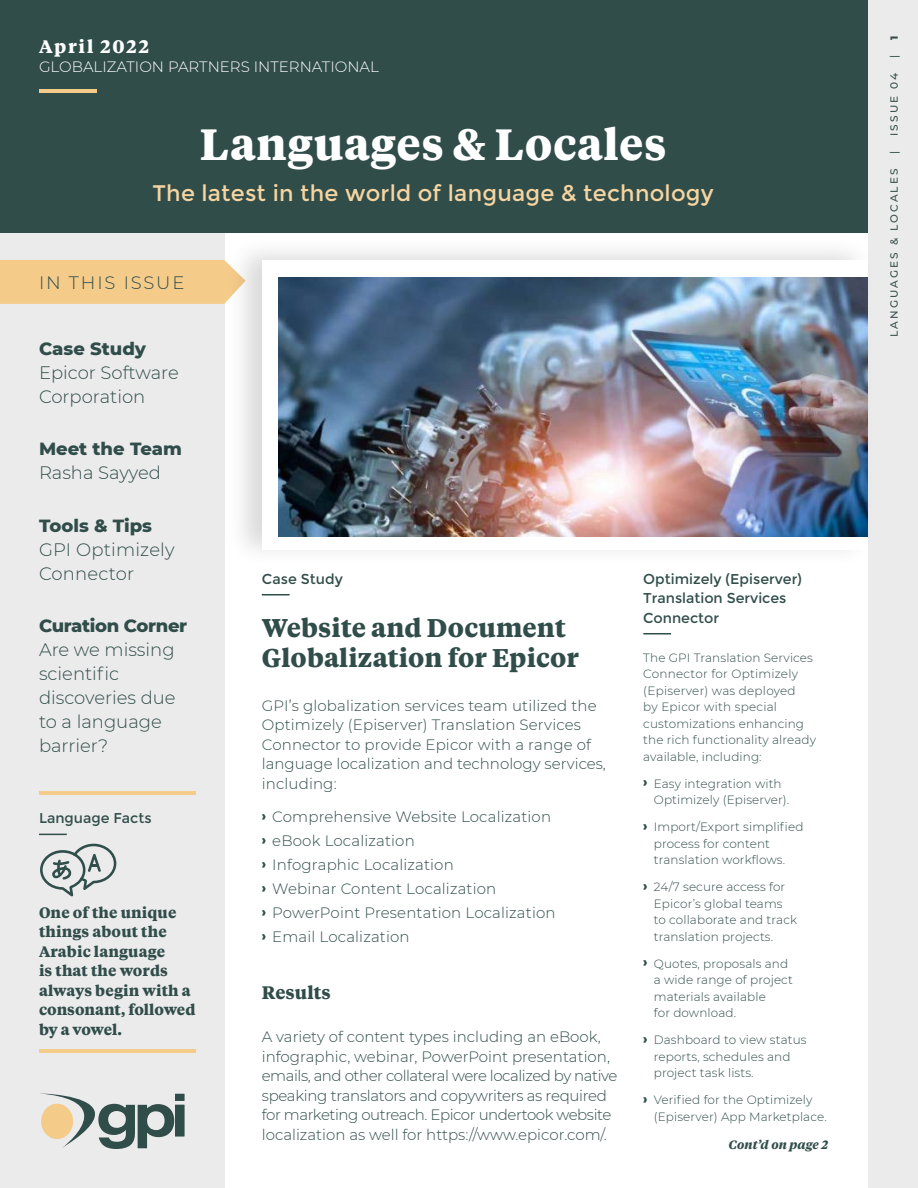
<style>
.page{position:relative;width:918px;height:1188px;background:#fff}
.page>*{position:absolute;margin:0;border:0;box-sizing:border-box;transform-origin:0 0}
.Header_01{font:700 43.5px "Tiempos Text";letter-spacing:.01em;color:#fff}
.Intro{font:700 25.5px/30.6px "Tiempos Text";letter-spacing:.005em;color:#304d4a}
.Header_01-2{font:22.5px "Montserrat";letter-spacing:.01em;color:#f7d5a1}
.Body{font:300 18px/24px "Montserrat";color:#304d4a}
.Body-2{font:800 18px/24px "Montserrat";color:#304d4a}
.Body-3{font:300 18px "Montserrat";letter-spacing:.1em;color:#304d4a}
.t1{font:700 18px "Tiempos Text";letter-spacing:.1em;color:#fff}
.Intro-2{font:700 18px "Tiempos Text";letter-spacing:.005em;color:#304d4a}
.Body-4{font:300 15px/19.5px "Montserrat";color:#304d4a}
.Body-5{font:300 15px/19.5px "Montserrat";letter-spacing:-.02em;color:#304d4a}
.Intro-3{font:700 15px/19.5px "Tiempos Text";letter-spacing:.01em;color:#304d4a}
.t2{font:300 15px "Montserrat";color:#fff}
.List{font:14.25px/19.5px "Montserrat";color:#304d4a}
.Lists-Bullet{font:300 12px/16.5px "Montserrat";letter-spacing:.01em;color:#304d4a}
.Lists-Bullet-2{font:italic 700 12px "Tiempos Text";color:#304d4a}
.t3{font:500 10.5px "Montserrat";letter-spacing:.2em;color:#354f4c}
.t4{font:800 10.5px "Montserrat";color:#354f4c}
.s1{font-weight:800}
.s2{font-weight:300}
.s3{font-family:"Aktiv Grotesk";font-weight:800;font-size:12px}
.s4{font-family:"Aktiv Grotesk";font-weight:800}
</style>
<div class="page">
<div style="left:868px;top:0;width:50px;height:1188px;background:#ebebeb"></div>
<div style="left:0;top:0;width:225px;height:1188px;background:#ebebeb"></div>
<div style="left:0;top:260px;width:226px;height:44px;background:#f5cb8a"></div>
<div style="left:0;top:0;width:868px;height:232px;background:#304d4a"></div>
<hr style="left:262px;top:594px;width:28px;height:2px;background:#304d4a">
<svg style="left:643px;top:633px;width:28px;height:1px"></svg>
<div style="left:226px;top:234px;width:649px;height:333px;background:#000;opacity:.15"></div>
<div style="left:262px;top:260px;width:606px;height:289px;background:#fff"></div>
<svg style="left:40px;top:1093px;width:144px;height:56px"></svg>
<hr style="left:39px;top:90px;width:58px;height:3px;background:#f5cb8a">
<hr style="left:39px;top:792px;width:157px;height:3px;background:#f5cb8a">
<hr style="left:39px;top:1049px;width:157px;height:3px;background:#f5cb8a">
<svg style="left:39px;top:834px;width:28px;height:1px"></svg>
<svg style="left:40px;top:844px;width:76px;height:53px"></svg>
<img style="left:278px;top:277px;width:590px;height:260px">
<p class="t1" style="left:39px;top:34px;width:111px">April 2022</p>
<p class="t2" style="left:39px;top:57px;width:341px">GLOBALIZATION PARTNERS INTERNATIONAL</p>
<p class="Header_01" style="left:200px;top:114px;width:468px">Languages &amp; Locales</p>
<p class="Header_01-2" style="left:153px;top:180px;width:563px">The latest in the world of language &amp; technology</p>
<p class="Body-3" style="left:39px;top:270px;width:147px">IN THIS ISSUE</p>
<p class="Body" style="left:39px;top:336px;width:141px"><span class="s1">Case Study<br></span>Epicor Software<br>Corporation</p>
<p class="Body-2" style="left:39px;top:436px;width:144px">Meet the Team<br><span class="s2">Rasha Sayyed</span></p>
<p class="Body" style="left:39px;top:513px;width:137px"><span class="s1">Tools &amp; Tips<br></span>GPI Optimizely<br>Connector</p>
<p class="Body" style="left:39px;top:613px;width:150px"><span class="s1">Curation Corner<br></span>Are we missing scientific discoveries due to a language barrier?</p>
<p class="List" style="left:39px;top:809px;width:114px">Language Facts</p>
<p class="Intro-3" style="left:39px;top:902px;width:158px">One of the unique things about the<br>Arabic language<br>is that the words always begin with a consonant, followed by a vowel.</p>
<p class="List" style="left:262px;top:569px;width:83px">Case Study</p>
<p class="Intro" style="left:262px;top:611px;width:319px">Website and Document<br>Globalization for Epicor</p>
<p class="Body-4" style="left:262px;top:695px;width:346px">GPI’s globalization services team utilized the Optimizely (Episerver) Translation Services Connector to provide Epicor with a range of language localization and technology services, including:</p>
<p class="Body-4" style="left:262px;top:806px;width:291px"><span class="s3">›</span> Comprehensive Website Localization</p>
<p class="Body-4" style="left:262px;top:830px;width:154px"><span class="s3">›</span> eBook Localization</p>
<p class="Body-4" style="left:262px;top:854px;width:194px"><span class="s3">›</span> Infographic Localization</p>
<p class="Body-4" style="left:262px;top:878px;width:236px"><span class="s3">›</span> Webinar Content Localization</p>
<p class="Body-4" style="left:262px;top:902px;width:295px"><span class="s3">›</span> PowerPoint Presentation Localization</p>
<p class="Body-4" style="left:262px;top:926px;width:149px"><span class="s3">›</span> Email Localization</p>
<p class="Intro-2" style="left:262px;top:980px;width:70px">Results</p>
<p class="Body-5" style="left:262px;top:1027px;width:357px">A variety of content types including an eBook, infographic, webinar, PowerPoint presentation, emails, and other collateral were localized by native speaking translators and copywriters as required for marketing outreach. Epicor undertook website localization as well for https://www.epicor.com/.</p>
<p class="List" style="left:643px;top:569px;width:160px">Optimizely (Episerver)<br>Translation Services<br>Connector</p>
<p class="Lists-Bullet" style="left:643px;top:649px;width:174px">The GPI Translation Services<br>Connector for Optimizely (Episerver) was deployed<br>by Epicor with special customizations enhancing the rich functionality already available, including:</p>
<p class="Lists-Bullet" style="left:654px;top:775px;width:137px;text-indent:-10px"><span class="s4">›</span> Easy integration with<br>Optimizely (Episerver).</p>
<p class="Lists-Bullet" style="left:654px;top:818px;width:151px;text-indent:-10px"><span class="s4">›</span> Import/Export simplified process for content translation workflows.</p>
<p class="Lists-Bullet" style="left:654px;top:878px;width:145px;text-indent:-10px"><span class="s4">›</span> 24/7 secure access for<br>Epicor’s global teams to collaborate and track translation projects.</p>
<p class="Lists-Bullet" style="left:654px;top:955px;width:141px;text-indent:-10px"><span class="s4">›</span> Quotes, proposals and a wide range of project materials available<br>for download.</p>
<p class="Lists-Bullet" style="left:654px;top:1031px;width:154px;text-indent:-10px"><span class="s4">›</span> Dashboard to view status reports, schedules and project task lists.</p>
<p class="Lists-Bullet" style="left:654px;top:1091px;width:174px;text-indent:-10px"><span class="s4">›</span> Verified for the Optimizely (Episerver) App Marketplace.</p>
<p class="Lists-Bullet-2" style="left:728px;top:1136px;width:101px">Cont’d on page 2</p>
<p class="t4" style="left:886px;top:40px;width:6px;rotate:-90deg">1</p>
<p class="t3" style="left:887px;top:58px;width:5px;rotate:-90deg">|</p>
<p class="t3" style="left:887px;top:136px;width:65px;rotate:-90deg">ISSUE 04</p>
<p class="t3" style="left:887px;top:154px;width:5px;rotate:-90deg">|</p>
<p class="t3" style="left:887px;top:337px;width:170px;rotate:-90deg">LANGUAGES &amp; LOCALES</p>
</div>
